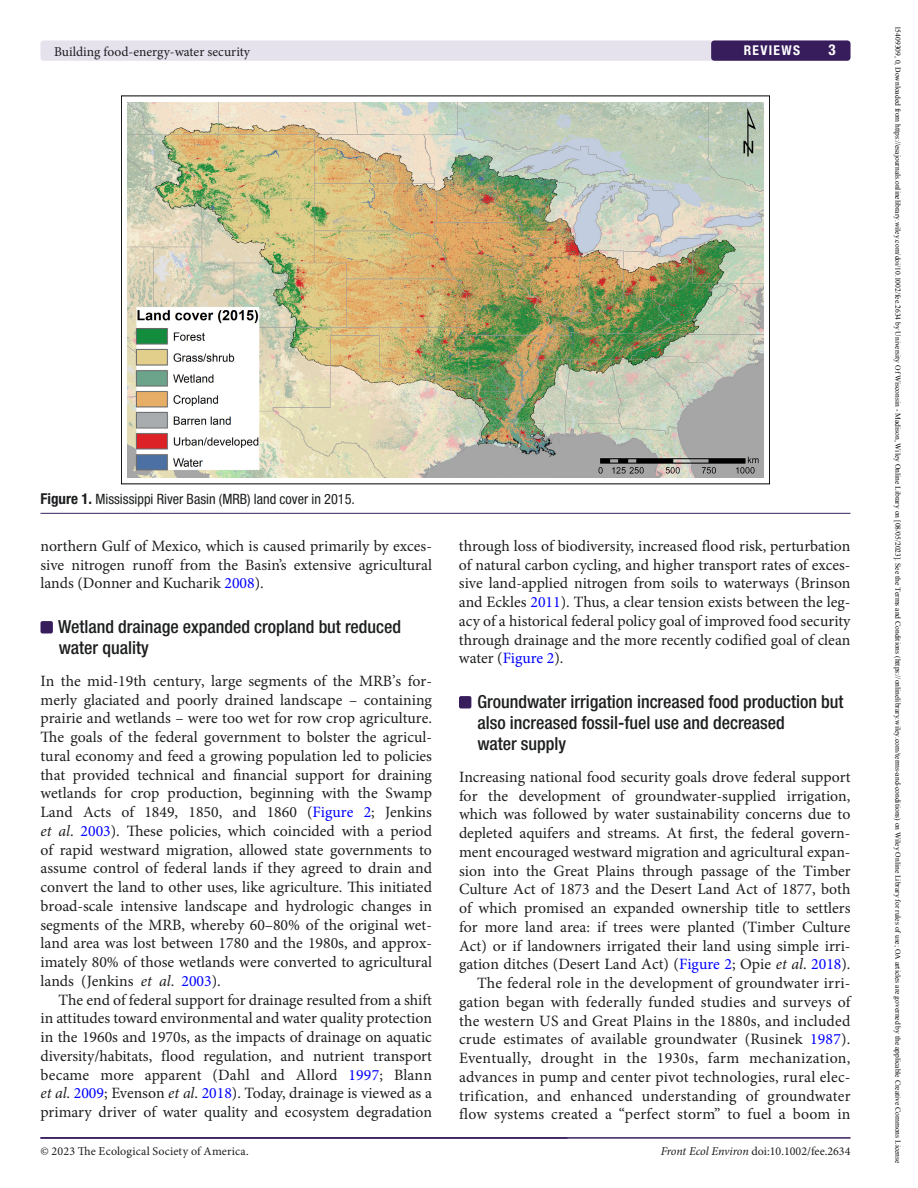
<style>
.page{position:relative;width:918px;height:1188px;background:#fff}
.page>*{position:absolute;margin:0;border:0;box-sizing:border-box;transform-origin:0 0}
.t1{font:500 condensed 18px/21px "Helvetica Neue LT Std";color:#1d1e1f}
.t2{font:15.75px/18.8px "Minion Pro";color:#1d1e1f;text-align:justify}
.t3{font:700 condensed 15px "Helvetica Neue LT Std";color:#fff}
.t4{font:condensed 14.25px "Helvetica Neue LT Std";color:#1d1e1f}
.t5{font:13.5px "Minion Pro Regular 5";color:#1d1e1f}
.t6{font:700 condensed 13.5px "Helvetica Neue LT Std";letter-spacing:.1em;color:#fff}
.t7{font:12px "Minion Pro";color:#1d1e1f}
.t8{font:12px "Minion Pro Regular 6";letter-spacing:.015em;color:#1d1e1f}
.t9{font:7.5px "Times New Roman";color:#000}
.s1{font-weight:700;font-size:15px}
.s2{color:#00f}
.s3{font-style:italic}
</style>
<div class="page">
<hr style="left:40px;top:1137px;width:810px;height:2px;background:#381d5c">
<div style="left:40px;top:40px;width:811px;height:21px;background:#e5e1ed;border-radius:3px"></div>
<div style="left:711px;top:40px;width:140px;height:21px;background:#381d5c;border-radius:3px"></div>
<div style="left:41px;top:621px;width:12px;height:12px;background:#381d5c;border-radius:2px"></div>
<div style="left:459px;top:696px;width:12px;height:12px;background:#381d5c;border-radius:2px"></div>
<hr style="left:40px;top:513px;width:810px;height:1px;background:#381d5c">
<img style="left:128px;top:102px;width:635px;height:375px">
<p class="t5" style="left:54px;top:42px;width:198px">Building food-energy-water security</p>
<p class="t6" style="left:744px;top:42px;width:58px">REVIEWS</p>
<p class="t3" style="left:828px;top:41px;width:9px">3</p>
<p class="t4" style="left:40px;top:491px;width:316px"><span class="s1">Figure 1.</span> Mississippi River Basin (MRB) land cover in 2015.</p>
<p class="t2" style="left:40px;top:537px;width:393px">northern Gulf of Mexico, which is caused primarily by exces&shy;sive nitrogen runoff from the Basin’s extensive agricultural lands (Donner and Kucharik <span class="s2">2008</span>).</p>
<p class="t1" style="left:58px;top:616px;width:345px">Wetland drainage expanded cropland but reduced water quality</p>
<p class="t2" style="left:40px;top:672px;width:393px">In the mid-19th century, large segments of the MRB’s for&shy;merly glaciated and poorly drained landscape – containing prairie and wetlands – were too wet for row crop agriculture.<br>The goals of the federal government to bolster the agricul&shy;tural economy and feed a growing population led to policies that provided technical and financial support for draining wetlands for crop production, beginning with the Swamp Land Acts of 1849, 1850, and 1860 (<span class="s2">Figure 2</span>; Jenkins <span class="s3">et al</span>. <span class="s2">2003</span>). These policies, which coincided with a period of rapid westward migration, allowed state governments to assume control of federal lands if they agreed to drain and convert the land to other uses, like agriculture. This initiated broad-scale intensive landscape and hydrologic changes in segments of the MRB, whereby 60–80% of the original wet&shy;land area was lost between 1780 and the 1980s, and approx&shy;imately 80% of those wetlands were converted to agricultural lands (Jenkins <span class="s3">et al</span>. <span class="s2">2003</span>).</p>
<p class="t2" style="left:40px;top:990px;width:393px;text-indent:18px">The end of federal support for drainage resulted from a shift in attitudes toward environmental and water quality protection in the 1960s and 1970s, as the impacts of drainage on aquatic diversity/habitats, flood regulation, and nutrient transport became more apparent (Dahl and Allord <span class="s2">1997</span>; Blann <span class="s3">et al</span>. <span class="s2">2009</span>; Evenson <span class="s3">et al</span>. <span class="s2">2018</span>). Today, drainage is viewed as a primary driver of water quality and ecosystem degradation</p>
<p class="t8" style="left:40px;top:1144px;width:210px">© 2023 The Ecological Society of America.</p>
<p class="t2" style="left:459px;top:536px;width:393px">through loss of biodiversity, increased flood risk, perturbation of natural carbon cycling, and higher transport rates of exces&shy;sive land-applied nitrogen from soils to waterways (Brinson and Eckles <span class="s2">2011</span>). Thus, a clear tension exists between the leg&shy;acy of a historical federal policy goal of improved food security through drainage and the more recently codified goal of clean water (<span class="s2">Figure 2</span>).</p>
<p class="t1" style="left:477px;top:691px;width:368px">Groundwater irrigation increased food production but also increased fossil-fuel use and decreased<br>water supply</p>
<p class="t2" style="left:459px;top:768px;width:393px;text-align:right">Increasing national food security goals drove federal support for the development of groundwater-supplied irrigation, which was followed by water sustainability concerns due to depleted aquifers and streams. At first, the federal govern&shy;ment encouraged westward migration and agricultural expan&shy;sion into the Great Plains through passage of the Timber Culture Act of 1873 and the Desert Land Act of 1877, both of which promised an expanded ownership title to settlers for more land area: if trees were planted (Timber Culture Act) or if landowners irrigated their land using simple irri&shy;gation ditches (Desert Land Act) (<span class="s2">Figure 2</span>; Opie <span class="s3">et al</span>. <span class="s2">2018</span>).<br>The federal role in the development of groundwater irri&shy;gation began with federally funded studies and surveys of the western US and Great Plains in the 1880s, and included crude estimates of available groundwater (Rusinek <span class="s2">1987</span>).<br>Eventually, drought in the 1930s, farm mechanization, advances in pump and center pivot technologies, rural elec&shy;trification, and enhanced understanding of groundwater flow systems created a “perfect storm” to fuel a boom in</p>
<p class="t7" style="left:661px;top:1144px;width:191px"><span class="s3">Front Ecol Environ</span> doi:10.1002/fee.2634</p>
<p class="t9" style="left:903px;top:26px;width:1139px;rotate:90deg">15409309, 0, Downloaded from https://esajournals.onlinelibrary.wiley.com/doi/10.1002/fee.2634 by University Of Wisconsin - Madison, Wiley Online Library on [08/05/2023]. See the Terms and Conditions (https://onlinelibrary.wiley.com/terms-and-conditions) on Wiley Online Library for rules of use; OA articles are governed by the applicable Creative Commons License</p>
</div>
